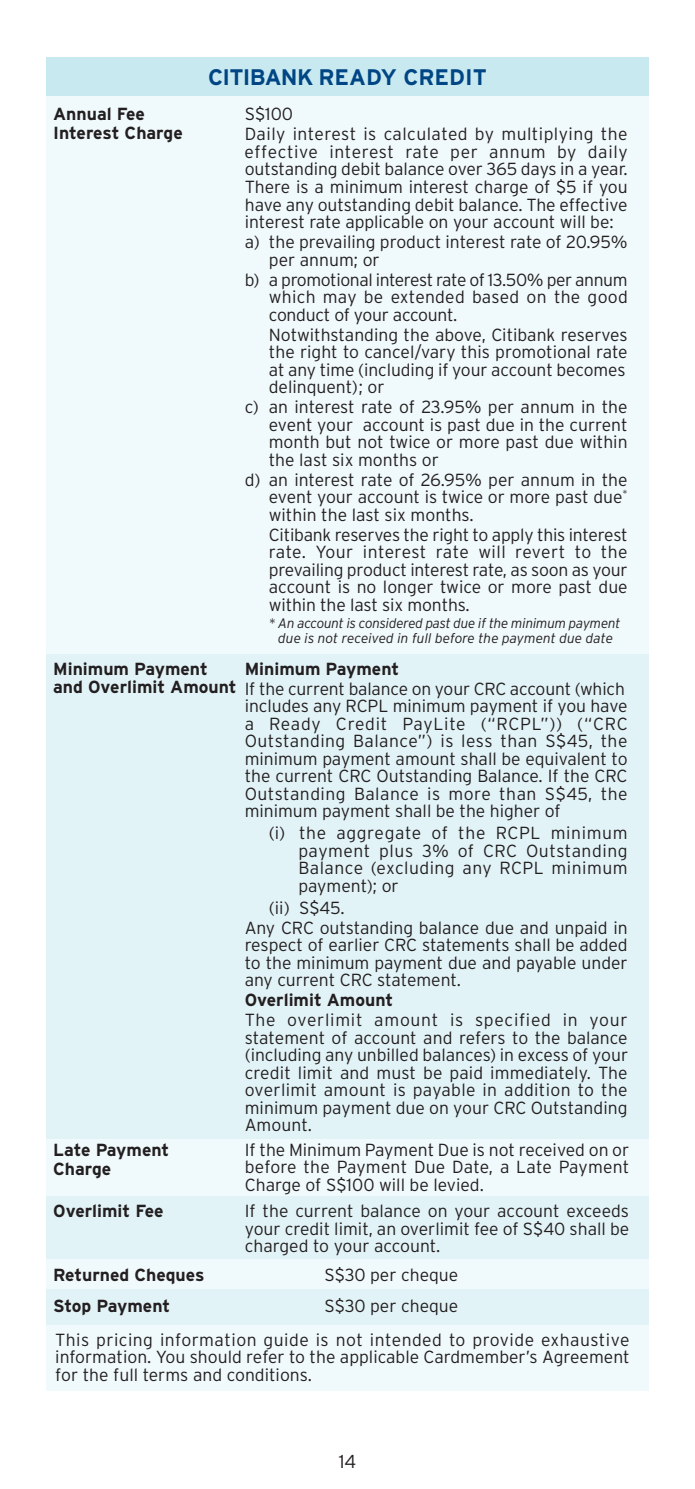
<style>
.page{position:relative;width:695px;height:1489px;background:#fff}
.page>*{position:absolute;margin:0;border:0;box-sizing:border-box;transform-origin:0 0}
.t1{font:700 22.5px "Interstate";letter-spacing:-.03em;color:#004684}
.t2{font:300 18.75px "Interstate";color:#231f20}
.t3{font:300 17.5px/17.5px "Interstate";color:#231f20;text-align:justify}
.t4{font:700 17.5px/18.8px "Interstate";color:#231f20}
.t5{font:300 17.5px/20px "Interstate";letter-spacing:.025em;color:#231f20}
.t6{font:italic 300 13.75px/15px "Interstate";letter-spacing:-.015em;color:#231f20;text-align:center}
</style>
<div class="page">
<div style="left:46px;top:96px;width:602px;height:1294px;background:#f0f9fb"></div>
<div style="left:46px;top:57px;width:602px;height:39px;background:#c8e9f0"></div>
<div style="left:46px;top:654px;width:602px;height:484px;background:#e2f3f7"></div>
<div style="left:46px;top:1196px;width:602px;height:63px;background:#e2f3f7"></div>
<div style="left:46px;top:1289px;width:602px;height:35px;background:#e2f3f7"></div>
<p class="t4" style="left:53px;top:105px;width:131px">Annual Fee<br>Interest Charge</p>
<p class="t1" style="left:208px;top:65px;width:280px">CITIBANK READY CREDIT</p>
<p class="t5" style="left:244px;top:104px;width:384px">S$100<br>Daily interest is calculated by multiplying the</p>
<p class="t3" style="left:244px;top:143px;width:384px">effective interest rate per annum by daily outstanding debit balance over 365 days in a year.<br>There is a minimum interest charge of $5 if you have any outstanding debit balance. The effective interest rate applicable on your account will be:</p>
<p class="t3" style="left:269px;top:233px;width:360px;text-indent:-24px">a) the prevailing product interest rate of 20.95% per annum; or</p>
<p class="t3" style="left:269px;top:270px;width:360px;text-indent:-24px">b) a promotional interest rate of 13.50% per annum which may be extended based on the good conduct of your account.</p>
<p class="t3" style="left:269px;top:325px;width:360px;text-align:left">Notwithstanding the above, Citibank reserves the right to cancel/vary this promotional rate at any time (including if your account becomes delinquent); or</p>
<p class="t3" style="left:269px;top:398px;width:360px;text-indent:-24px">c) an interest rate of 23.95% per annum in the event your account is past due in the current month but not twice or more past due within the last six months or</p>
<p class="t3" style="left:269px;top:470px;width:360px;text-indent:-24px">d) an interest rate of 26.95% per annum in the event your account is twice or more past due<sup>* </sup>within the last six months.</p>
<p class="t3" style="left:269px;top:525px;width:360px">Citibank reserves the right to apply this interest rate. Your interest rate will revert to the prevailing product interest rate, as soon as your account is no longer twice or more past due within the last six months.</p>
<p class="t6" style="left:269px;top:615px;width:353px">* An account is considered past due if the minimum payment due is not received in full before the payment due date</p>
<p class="t4" style="left:53px;top:659px;width:185px">Minimum Payment and Overlimit Amount</p>
<p class="t4" style="left:53px;top:1140px;width:118px">Late Payment<br>Charge</p>
<p class="t4" style="left:53px;top:1201px;width:112px">Overlimit Fee</p>
<p class="t4" style="left:245px;top:659px;width:156px">Minimum Payment</p>
<p class="t3" style="left:244px;top:679px;width:384px;text-align:left">If the current balance on your CRC account (which includes any RCPL minimum payment if you have a Ready Credit PayLite (“RCPL”)) (“CRC Outstanding Balance”) is less than S$45, the minimum payment amount shall be equivalent to the current CRC Outstanding Balance. If the CRC Outstanding Balance is more than S$45, the minimum payment shall be the higher of</p>
<p class="t3" style="left:298px;top:824px;width:330px;text-indent:-30px">(i) the aggregate of the RCPL minimum payment plus 3% of CRC Outstanding Balance (excluding any RCPL minimum payment); or</p>
<p class="t3" style="left:244px;top:897px;width:384px;line-height:20px;text-indent:24px">(ii) S$45.<br>Any CRC outstanding balance due and unpaid in</p>
<p class="t3" style="left:244px;top:936px;width:384px">respect of earlier CRC statements shall be added to the minimum payment due and payable under any current CRC statement.</p>
<p class="t4" style="left:244px;top:990px;width:150px">Overlimit Amount</p>
<p class="t3" style="left:244px;top:1011px;width:385px">The overlimit amount is specified in your statement of account and refers to the balance (including any unbilled balances) in excess of your credit limit and must be paid immediately. The overlimit amount is payable in addition to the minimum payment due on your CRC Outstanding Amount.</p>
<p class="t3" style="left:245px;top:1140px;width:386px">If the Minimum Payment Due is not received on or before the Payment Due Date, a Late Payment Charge of S$100 will be levied.</p>
<p class="t3" style="left:245px;top:1202px;width:386px">If the current balance on your account exceeds your credit limit, an overlimit fee of S$40 shall be charged to your account.</p>
<p class="t4" style="left:53px;top:1265px;width:153px">Returned Cheques</p>
<p class="t3" style="left:324px;top:1265px;width:135px">S$30 per cheque</p>
<p class="t4" style="left:53px;top:1296px;width:118px">Stop Payment</p>
<p class="t5" style="left:55px;top:1289px;width:575px;line-height:33.2px;text-indent:269px">S$30 per cheque<br>This pricing information guide is not intended to provide exhaustive</p>
<p class="t3" style="left:55px;top:1347px;width:576px">information. You should refer to the applicable Cardmember’s Agreement for the full terms and conditions.</p>
<p class="t2" style="left:338px;top:1450px;width:19px">14</p>
</div>
